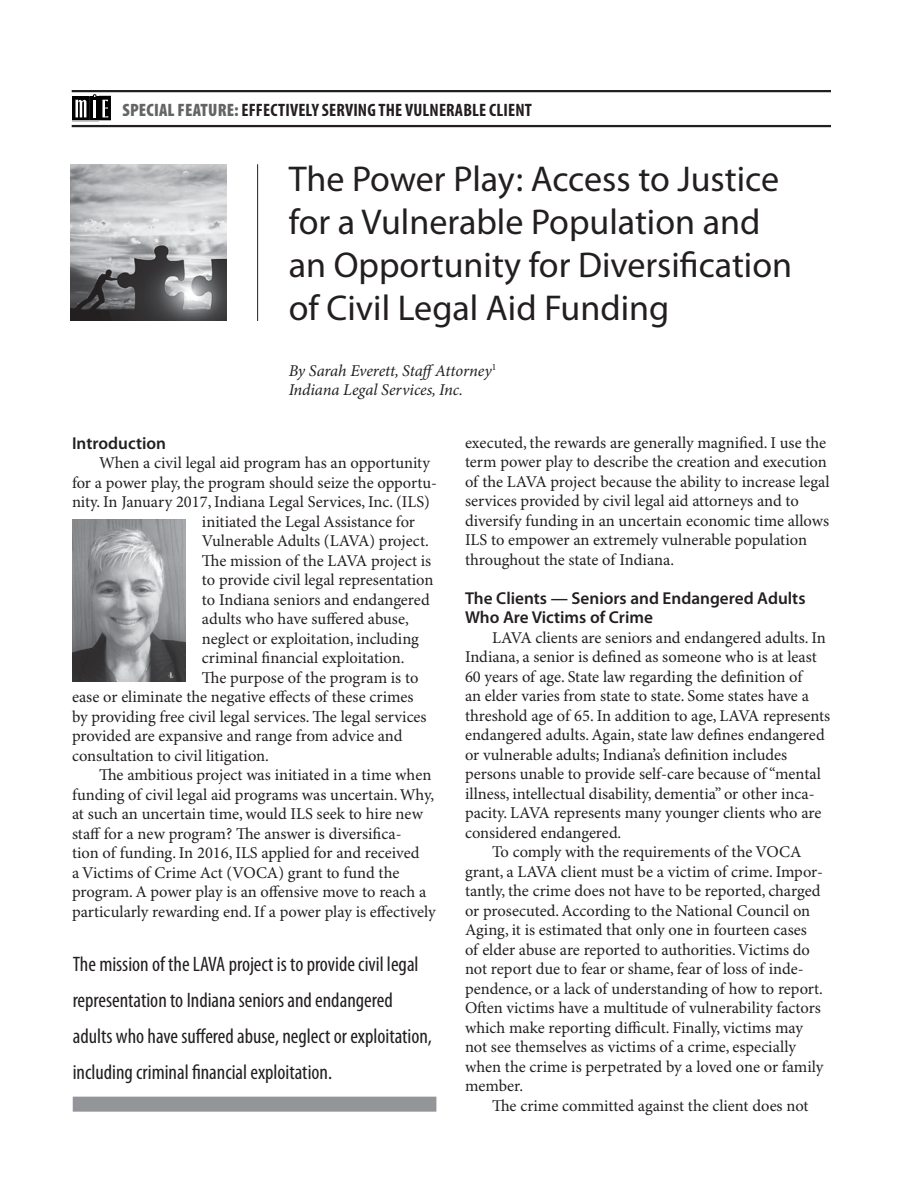
<style>
.page{position:relative;width:918px;height:1188px;background:#fff}
.page>*{position:absolute;margin:0;border:0;box-sizing:border-box;transform-origin:0 0}
.t1{font:36px/43.2px "Myriad Pro";color:#231f20}
.t2{font:condensed 21px/36px "Myriad Pro";color:#231f20}
.t3{font:700 condensed 18px "Myriad Pro";letter-spacing:.01em;color:#231f20}
.t4{font:600 17.25px/19.5px "Myriad Pro";color:#231f20}
.t5{font:16.5px/19.5px "Minion Pro";letter-spacing:-.005em;color:#231f20}
.t6{font:italic 16.5px/19.5px "Minion Pro";letter-spacing:-.005em;color:#231f20}
.t7{font:16.5px "Minion Pro";letter-spacing:-.025em;color:#231f20}
.s1{font-weight:900;color:#636466}
</style>
<div class="page">
<hr style="left:257px;top:164px;width:1px;height:157px;background:#231f20">
<hr style="left:72px;top:90px;width:772px;height:2px;background:#231f20">
<hr style="left:72px;top:125px;width:772px;height:2px;background:#231f20">
<svg style="left:74px;top:99px;width:14px;height:20px"></svg>
<div style="left:72px;top:97px;width:18px;height:24px;border:1px solid #000"></div>
<div style="left:91px;top:97px;width:8px;height:24px;background:#000"></div>
<svg style="left:101px;top:98px;width:8px;height:21px"></svg>
<div style="left:99px;top:96px;width:12px;height:25px;border:1px solid #000"></div>
<svg style="left:75px;top:100px;width:11px;height:17px"></svg>
<hr style="left:93px;top:100px;width:3px;height:17px;background:#fff">
<svg style="left:102px;top:100px;width:6px;height:17px"></svg>
<div style="left:831px;top:86px;width:24px;height:78px;background:#fff"></div>
<img style="left:70px;top:164px;width:157px;height:157px">
<img style="left:73px;top:520px;width:112px;height:162px">
<div style="left:73px;top:1097px;width:363px;height:15px;background:#939598"></div>
<p class="t3" style="left:123px;top:100px;width:411px"><span class="s1">SPECIAL FEATURE:</span> EFFECTIVELY SERVING THE VULNERABLE CLIENT</p>
<h1 class="t1" style="left:289px;top:158px;width:505px">The Power Play: Access to Justice for a Vulnerable Population and an Opportunity for Diversification of Civil Legal Aid Funding</h1>
<p class="t6" style="left:289px;top:361px;width:209px">By Sarah Everett, Staff Attorney<sup>1<br></sup>Indiana Legal Services, Inc.</p>
<p class="t4" style="left:72px;top:434px;width:96px">Introduction</p>
<p class="t5" style="left:99px;top:454px;width:333px">When a civil legal aid program has an opportunity</p>
<p class="t5" style="left:72px;top:473px;width:367px">for a power play, the program should seize the opportu-</p>
<p class="t5" style="left:72px;top:493px;width:359px">nity. In January 2017, Indiana Legal Services, Inc. (ILS)</p>
<p class="t5" style="left:202px;top:513px;width:215px">initiated the Legal Assistance for</p>
<p class="t7" style="left:202px;top:531px;width:228px">Vulnerable Adults (LAVA) project.</p>
<p class="t5" style="left:202px;top:552px;width:231px">The mission of the LAVA project is</p>
<p class="t5" style="left:202px;top:571px;width:233px">to provide civil legal representation</p>
<p class="t5" style="left:202px;top:591px;width:229px">to Indiana seniors and endangered</p>
<p class="t5" style="left:202px;top:610px;width:208px">adults who have suffered abuse,</p>
<p class="t5" style="left:202px;top:630px;width:219px">neglect or exploitation, including</p>
<p class="t5" style="left:202px;top:649px;width:204px">criminal financial exploitation.</p>
<p class="t5" style="left:202px;top:669px;width:218px">The purpose of the program is to</p>
<p class="t5" style="left:72px;top:688px;width:343px">ease or eliminate the negative effects of these crimes</p>
<p class="t5" style="left:72px;top:708px;width:356px">by providing free civil legal services. The legal services</p>
<p class="t5" style="left:72px;top:727px;width:332px">provided are expansive and range from advice and</p>
<p class="t5" style="left:72px;top:747px;width:199px">consultation to civil litigation.</p>
<p class="t5" style="left:99px;top:766px;width:334px">The ambitious project was initiated in a time when</p>
<p class="t5" style="left:72px;top:786px;width:364px">funding of civil legal aid programs was uncertain. Why,</p>
<p class="t5" style="left:72px;top:805px;width:353px">at such an uncertain time, would ILS seek to hire new</p>
<p class="t5" style="left:72px;top:825px;width:331px">staff for a new program? The answer is diversifica-</p>
<p class="t5" style="left:72px;top:844px;width:349px">tion of funding. In 2016, ILS applied for and received</p>
<p class="t5" style="left:72px;top:864px;width:329px">a Victims of Crime Act (VOCA) grant to fund the</p>
<p class="t5" style="left:72px;top:883px;width:356px">program. A power play is an offensive move to reach a</p>
<p class="t5" style="left:72px;top:903px;width:366px">particularly rewarding end. If a power play is effectively</p>
<p class="t2" style="left:73px;top:946px;width:361px">The mission of the LAVA project is to provide civil legal representation to Indiana seniors and endangered adults who have suffered abuse, neglect or exploitation, including criminal financial exploitation.</p>
<p class="t5" style="left:465px;top:434px;width:366px">executed, the rewards are generally magnified. I use the term power play to describe the creation and execution of the LAVA project because the ability to increase legal services provided by civil legal aid attorneys and to diversify funding in an uncertain economic time allows ILS to empower an extremely vulnerable population throughout the state of Indiana.</p>
<p class="t4" style="left:465px;top:589px;width:342px">The Clients — Seniors and Endangered Adults<br>Who Are Victims of Crime</p>
<p class="t5" style="left:492px;top:629px;width:335px">LAVA clients are seniors and endangered adults. In</p>
<p class="t5" style="left:465px;top:648px;width:353px">Indiana, a senior is defined as someone who is at least</p>
<p class="t5" style="left:465px;top:668px;width:339px">60 years of age. State law regarding the definition of</p>
<p class="t5" style="left:465px;top:687px;width:345px">an elder varies from state to state. Some states have a</p>
<p class="t5" style="left:465px;top:707px;width:367px">threshold age of 65. In addition to age, LAVA represents</p>
<p class="t5" style="left:465px;top:726px;width:361px">endangered adults. Again, state law defines endangered</p>
<p class="t5" style="left:465px;top:746px;width:324px">or vulnerable adults; Indiana’s definition includes</p>
<p class="t5" style="left:465px;top:765px;width:357px">persons unable to provide self-care because of “mental</p>
<p class="t5" style="left:465px;top:785px;width:351px">illness, intellectual disability, dementia” or other inca-</p>
<p class="t5" style="left:465px;top:804px;width:358px">pacity. LAVA represents many younger clients who are</p>
<p class="t5" style="left:465px;top:824px;width:158px">considered endangered.</p>
<p class="t5" style="left:492px;top:843px;width:311px">To comply with the requirements of the VOCA</p>
<p class="t5" style="left:465px;top:863px;width:359px">grant, a LAVA client must be a victim of crime. Impor-</p>
<p class="t5" style="left:465px;top:882px;width:357px">tantly, the crime does not have to be reported, charged</p>
<p class="t5" style="left:465px;top:902px;width:347px">or prosecuted. According to the National Council on</p>
<p class="t5" style="left:465px;top:921px;width:343px">Aging, it is estimated that only one in fourteen cases</p>
<p class="t5" style="left:465px;top:941px;width:347px">of elder abuse are reported to authorities. Victims do</p>
<p class="t5" style="left:465px;top:960px;width:340px">not report due to fear or shame, fear of loss of inde-</p>
<p class="t5" style="left:465px;top:980px;width:360px">pendence, or a lack of understanding of how to report.</p>
<p class="t5" style="left:465px;top:999px;width:357px">Often victims have a multitude of vulnerability factors</p>
<p class="t5" style="left:465px;top:1019px;width:340px">which make reporting difficult. Finally, victims may</p>
<p class="t5" style="left:465px;top:1038px;width:333px">not see themselves as victims of a crime, especially</p>
<p class="t5" style="left:465px;top:1058px;width:360px">when the crime is perpetrated by a loved one or family</p>
<p class="t5" style="left:465px;top:1077px;width:60px">member.</p>
<p class="t5" style="left:492px;top:1097px;width:318px">The crime committed against the client does not</p>
</div>
